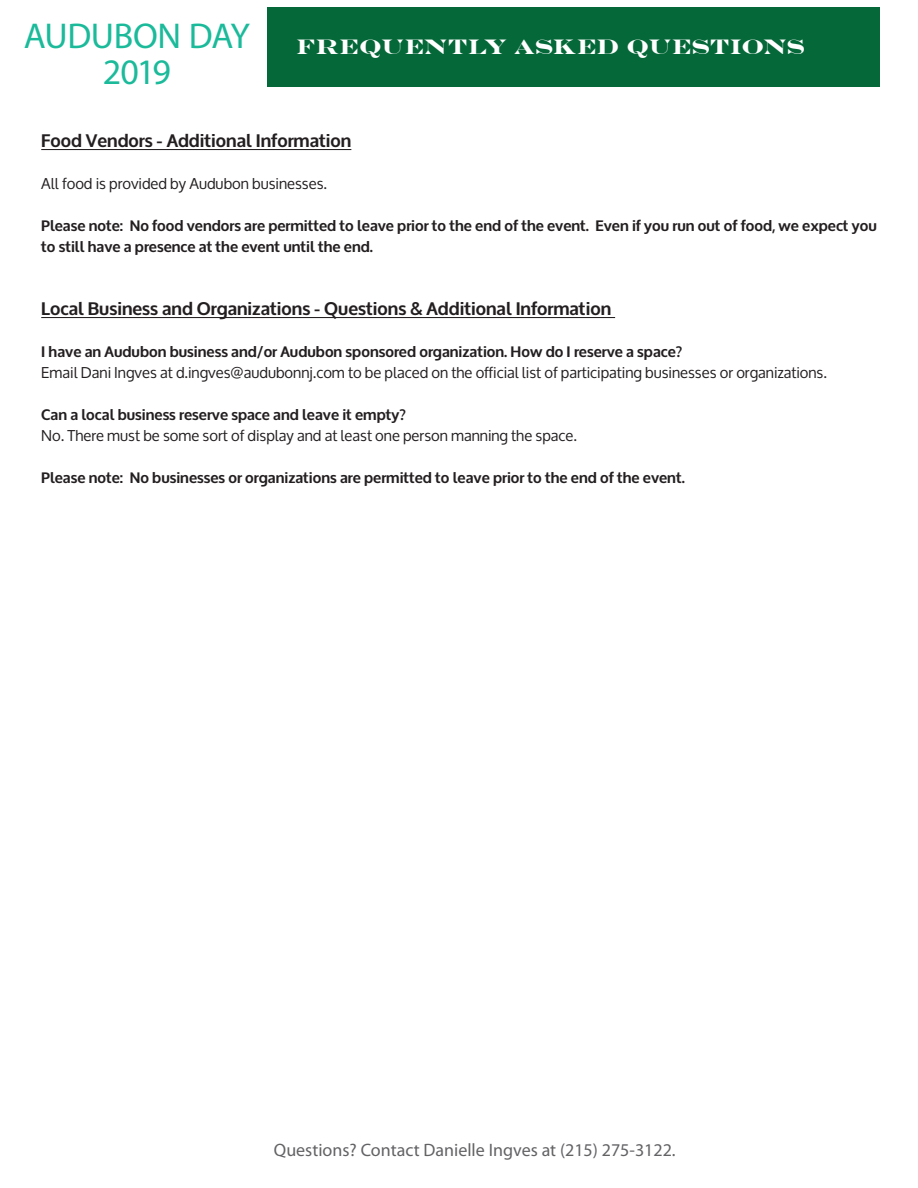
<style>
.page{position:relative;width:918px;height:1188px;background:#fff}
.page>*{position:absolute;margin:0;border:0;box-sizing:border-box;transform-origin:0 0}
.t1{font:36px/36px "Myriad Pro";letter-spacing:-.025em;color:#1aba9a;text-align:center}
.Welcome{font:700 21px "Engravers";letter-spacing:-.005em;color:#fff}
.t2{font:700 18px "Oxygen";color:#231f20}
.t3{font:18px "Myriad Pro";color:#636366}
.t4{font:700 15px/21px "Oxygen";color:#231f20}
.t5{font:15px "Oxygen";color:#231f20}
</style>
<div class="page">
<hr style="left:41px;top:149px;width:310px;height:1px;background:#231f20">
<hr style="left:41px;top:317px;width:574px;height:1px;background:#231f20">
<div style="left:268px;top:7px;width:612px;height:80px;background:#056839"></div>
<p class="t1" style="left:24px;top:18px;width:228px">AUDUBON DAY<br>2019</p>
<p class="Welcome" style="left:296px;top:35px;width:510px">FREQUENTLY ASKED QUESTIONS</p>
<p class="t2" style="left:41px;top:130px;width:312px">Food Vendors - Additional Information</p>
<p class="t5" style="left:41px;top:176px;width:287px">All food is provided by Audubon businesses.</p>
<p class="t4" style="left:41px;top:216px;width:837px">Please note: No food vendors are permitted to leave prior to the end of the event. Even if you run out of food, we expect you to still have a presence at the event until the end.</p>
<p class="t2" style="left:41px;top:298px;width:571px">Local Business and Organizations - Questions &amp; Additional Information</p>
<p class="t4" style="left:41px;top:342px;width:643px">I have an Audubon business and/or Audubon sponsored organization. How do I reserve a space?</p>
<p class="t5" style="left:41px;top:365px;width:787px">Email Dani Ingves at d.ingves@audubonnj.com to be placed on the official list of participating businesses or organizations.</p>
<p class="t4" style="left:41px;top:405px;width:366px">Can a local business reserve space and leave it empty?</p>
<p class="t5" style="left:41px;top:428px;width:537px">No. There must be some sort of display and at least one person manning the space.</p>
<p class="t4" style="left:41px;top:468px;width:645px">Please note: No businesses or organizations are permitted to leave prior to the end of the event.</p>
<p class="t3" style="left:274px;top:1139px;width:403px">Questions? Contact Danielle Ingves at (215) 275-3122.</p>
</div>
